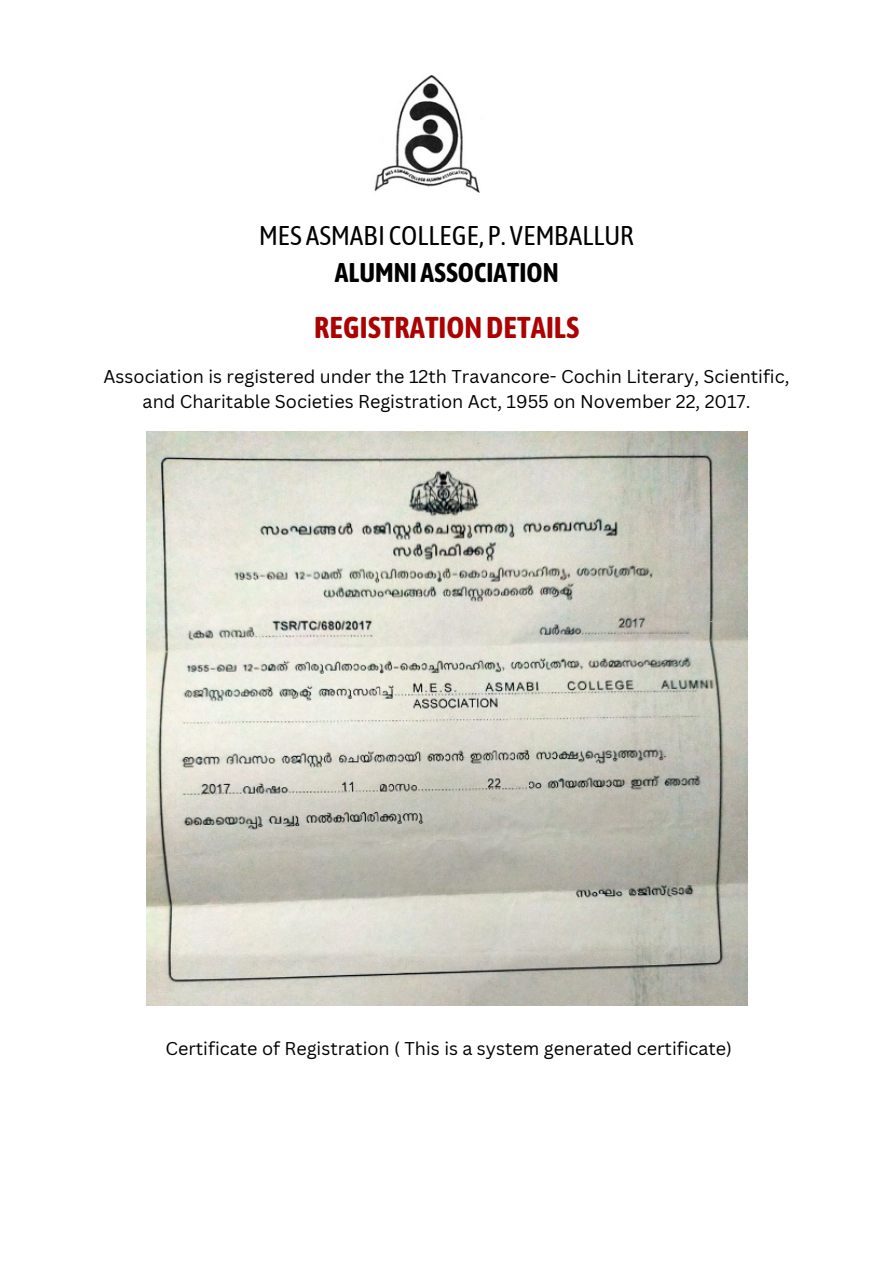
<style>
.page{position:relative;width:893px;height:1264px;background:#fff}
.page>*{position:absolute;margin:0;border:0;box-sizing:border-box;transform-origin:0 0}
.t1{font:700 30px "Asap Condensed";color:#ab0202}
.t2{font:27px/37.2px "Asap Condensed";color:#000;text-align:center}
.t3{font:18px/24.8px "Canva Sans";color:#000;text-align:center}
.s1{font-weight:700}
</style>
<div class="page">
<img style="left:374px;top:75px;width:106px;height:118px">
<img style="left:146px;top:432px;width:601px;height:573px">
<h2 class="t2" style="left:259px;top:217px;width:376px">MES ASMABI COLLEGE, P. VEMBALLUR<br><span class="s1">ALUMNI ASSOCIATION</span></h2>
<h1 class="t1" style="left:314px;top:310px;width:266px">REGISTRATIONDETAILS</h1>
<p class="t3" style="left:104px;top:363px;width:687px">Association is registered under the 12th Travancore- Cochin Literary, Scientific, and Charitable Societies Registration Act, 1955 on November 22, 2017.</p>
<p class="t3" style="left:165px;top:1036px;width:568px">Certificate of Registration ( This is a system generated certificate)</p>
</div>
